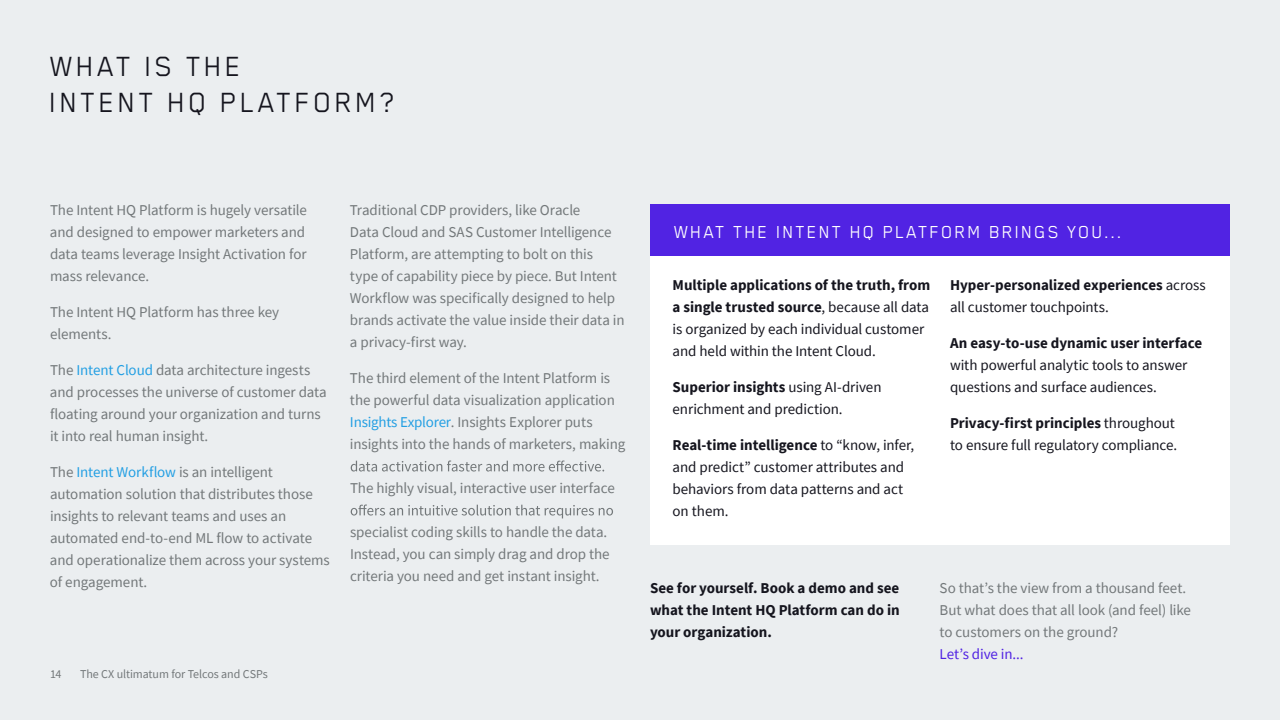
<style>
.page{position:relative;width:1280px;height:720px;background:#ebeef0}
.page>*{position:absolute;margin:0;border:0;box-sizing:border-box;transform-origin:0 0}
.t1{font:32px/36px "Blender Pro";letter-spacing:.1em;color:#15151e}
.t2{font:20px "Blender Pro";letter-spacing:.1em;color:#fff}
.t3{font:15px/22px "Source Sans Pro";letter-spacing:-.005em;color:#73787a}
.t4{font:15px/22px "Source Sans Pro";letter-spacing:-.005em;color:#15151e}
.t5{font:700 15px/22px "Source Sans Pro";color:#15151e}
.t6{font:15px "Source Sans Pro";letter-spacing:-.01em;color:#5123e3}
.t7{font:12px "Source Sans Pro";letter-spacing:-.005em;color:#73787a}
.s1{color:#239fe3}
.s2{font-weight:700}
.s3{font-weight:400}
</style>
<div class="page">
<div style="left:650px;top:204px;width:580px;height:341px;background:#fff"></div>
<div style="left:650px;top:204px;width:580px;height:52px;background:#5123e3"></div>
<svg style="left:351px;top:461px;width:253px;height:11px"></svg>
<svg style="left:351px;top:505px;width:262px;height:13px"></svg>
<h1 class="t1" style="left:50px;top:47px;width:346px">WHAT IS THE<br>INTENT HQ PLATFORM?</h1>
<p class="t3" style="left:50px;top:199px;width:259px">The Intent HQ Platform is hugely versatile and designed to empower marketers and data teams leverage Insight Activation for mass relevance.</p>
<p class="t3" style="left:50px;top:301px;width:231px">The Intent HQ Platform has three key elements.</p>
<p class="t3" style="left:50px;top:359px;width:278px">The <span class="s1">Intent Cloud</span> data architecture ingests and processes the universe of customer data floating around your organization and turns it into real human insight.</p>
<p class="t3" style="left:50px;top:461px;width:281px">The <span class="s1">Intent Workflow</span> is an intelligent automation solution that distributes those insights to relevant teams and uses an automated end-to-end ML flow to activate and operationalize them across your systems of engagement.</p>
<p class="t3" style="left:350px;top:199px;width:276px">Traditional CDP providers, like Oracle<br>Data Cloud and SAS Customer Intelligence Platform, are attempting to bolt on this type of capability piece by piece. But Intent Workflow was specifically designed to help brands activate the value inside their data in a privacy-first way.</p>
<p class="t3" style="left:350px;top:367px;width:277px">The third element of the Intent Platform is the powerful data visualization application <span class="s1">Insights Explorer</span>. Insights Explorer puts insights into the hands of marketers, making</p>
<p class="t3" style="left:350px;top:477px;width:266px">The highly visual, interactive user interface</p>
<p class="t3" style="left:350px;top:521px;width:261px">specialist coding skills to handle the data.<br>Instead, you can simply drag and drop the criteria you need and get instant insight.</p>
<p class="t7" style="left:50px;top:667px;width:13px">14</p>
<p class="t7" style="left:80px;top:667px;width:189px">The CX ultimatum for Telcos and CSPs</p>
<h2 class="t2" style="left:674px;top:221px;width:449px">WHAT THE INTENT HQ PLATFORM BRINGS YOU...</h2>
<p class="t4" style="left:673px;top:274px;width:259px"><span class="s2">Multiple applications of the truth, from a single trusted source</span>, because all data is organized by each individual customer and held within the Intent Cloud.</p>
<p class="t4" style="left:673px;top:376px;width:210px"><span class="s2">Superior insights</span> using AI-driven enrichment and prediction.</p>
<p class="t4" style="left:673px;top:434px;width:243px"><span class="s2">Real-time intelligence</span> to “know, infer, and predict” customer attributes and behaviors from data patterns and act on them.</p>
<p class="t5" style="left:950px;top:273px;width:257px">Hyper-personalized experiences <span class="s3">across all customer touchpoints.</span></p>
<p class="t5" style="left:950px;top:331px;width:254px">An easy-to-use dynamic user interface</p>
<p class="t4" style="left:950px;top:354px;width:239px">with powerful analytic tools to answer questions and surface audiences.</p>
<p class="t4" style="left:950px;top:412px;width:229px"><span class="s2">Privacy-first principles</span> throughout to ensure full regulatory compliance.</p>
<p class="t5" style="left:650px;top:577px;width:251px;text-align:justify">See for yourself. Book a demo and see what the Intent HQ Platform can do in your organization.</p>
<p class="t3" style="left:940px;top:577px;width:253px">So that’s the view from a thousand feet.<br>But what does that all look (and feel) like to customers on the ground?</p>
<p class="t6" style="left:940px;top:645px;width:85px">Let’s dive in...</p>
</div>
